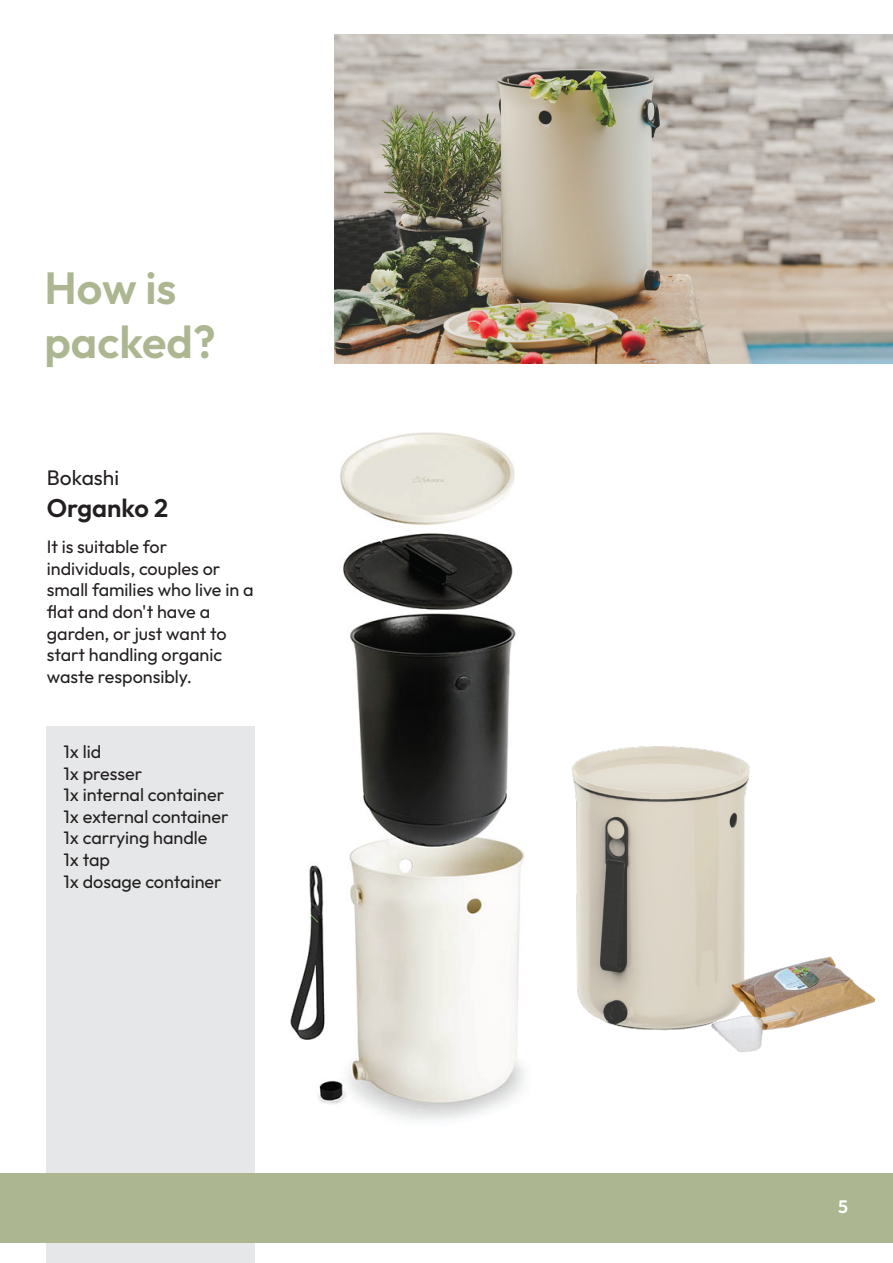
<style>
.page{position:relative;width:893px;height:1263px;background:#fff}
.page>*{position:absolute;margin:0;border:0;box-sizing:border-box;transform-origin:0 0}
.t1{font:600 45px/54px "Outfit";color:#acb792}
.t2{font:600 25.5px "Outfit";color:#231f20}
.t3{font:21px "Outfit";color:#231f20}
.t4{font:18px/21.6px "Outfit";color:#231f20}
.t5{font:600 18px "Outfit";color:#fff}
</style>
<div class="page">
<img style="left:9px;top:432px;width:797px;height:742px">
<div style="left:47px;top:727px;width:208px;height:536px;background:#e6e7e8"></div>
<div style="left:0;top:1174px;width:893px;height:69px;background:#acb792"></div>
<img style="left:335px;top:34px;width:558px;height:329px">
<img style="left:548px;top:724px;width:327px;height:327px">
<h1 class="t1" style="left:44px;top:261px;width:173px">How is packed?</h1>
<p class="t3" style="left:47px;top:465px;width:74px">Bokashi</p>
<h2 class="t2" style="left:47px;top:492px;width:123px">Organko 2</h2>
<p class="t4" style="left:47px;top:536px;width:208px">It is suitable for individuals, couples or small families who live in a flat and don't have a garden, or just want to start handling organic waste responsibly.</p>
<p class="t4" style="left:64px;top:741px;width:166px">1x lid<br>1x presser<br>1x internal container<br>1x external container<br>1x carrying handle<br>1x tap<br>1x dosage container</p>
<p class="t5" style="left:838px;top:1195px;width:11px">5</p>
</div>
